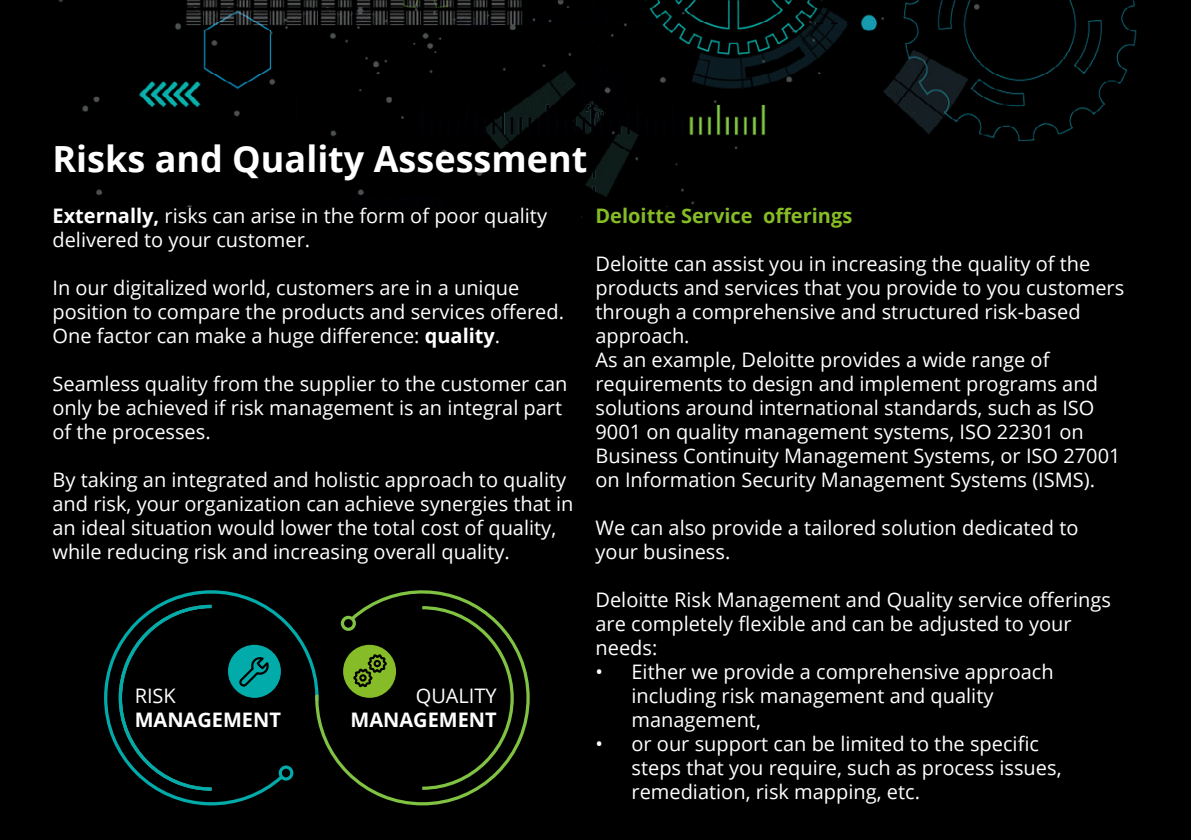
<style>
.page{position:relative;width:1191px;height:840px;background:#fff}
.page>*{position:absolute;margin:0;border:0;box-sizing:border-box;transform-origin:0 0}
.t1{font:700 36px "Open Sans";color:#fff}
.t2{font:20px/24px "Open Sans";color:#fff}
.t3{font:700 20px "Open Sans";color:#86bc25}
.t4{font:700 20px "Open Sans";color:#fff}
.s1{font-weight:700}
</style>
<div class="page">
<img style="left:0;top:0;width:1191px;height:218px">
<div style="left:0;top:218px;width:1191px;height:621px;background:#000"></div>
<div style="left:595px;top:207px;width:529px;height:592px;background:#000"></div>
<div style="left:52px;top:207px;width:529px;height:366px;background:#000"></div>
<svg style="left:104px;top:590px;width:211px;height:215px"></svg>
<svg style="left:279px;top:765px;width:14px;height:15px"></svg>
<svg style="left:315px;top:590px;width:215px;height:215px"></svg>
<svg style="left:341px;top:615px;width:15px;height:15px"></svg>
<svg style="left:228px;top:644px;width:53px;height:53px"></svg>
<svg style="left:343px;top:644px;width:53px;height:53px"></svg>
<h1 class="t1" style="left:52px;top:134px;width:536px">Risks and Quality Assessment</h1>
<p class="t2" style="left:52px;top:203px;width:496px"><span class="s1">Externally,</span> risks can arise in the form of poor quality delivered to your customer.</p>
<p class="t2" style="left:52px;top:275px;width:513px">In our digitalized world, customers are in a unique position to compare the products and services offered.<br>One factor can make a huge difference: <span class="s1">quality</span>.</p>
<p class="t2" style="left:52px;top:371px;width:516px">Seamless quality from the supplier to the customer can only be achieved if risk management is an integral part of the processes.</p>
<p class="t2" style="left:52px;top:467px;width:522px">By taking an integrated and holistic approach to quality and risk, your organization can achieve synergies that in an ideal situation would lower the total cost of quality, while reducing risk and increasing overall quality.</p>
<p class="t2" style="left:135px;top:682px;width:43px">RISK</p>
<p class="t4" style="left:135px;top:705px;width:148px">MANAGEMENT</p>
<p class="t2" style="left:416px;top:682px;width:83px">QUALITY</p>
<p class="t4" style="left:350px;top:705px;width:148px">MANAGEMENT</p>
<p class="t3" style="left:595px;top:201px;width:258px">Deloitte Service offerings</p>
<p class="t2" style="left:595px;top:251px;width:530px">Deloitte can assist you in increasing the quality of the products and services that you provide to you customers through a comprehensive and structured risk-based approach.<br>As an example, Deloitte provides a wide range of requirements to design and implement programs and solutions around international standards, such as ISO 9001 on quality management systems, ISO 22301 on Business Continuity Management Systems, or ISO 27001 on Information Security Management Systems (ISMS).</p>
<p class="t2" style="left:595px;top:515px;width:484px">We can also provide a tailored solution dedicated to your business.</p>
<p class="t2" style="left:595px;top:587px;width:517px">Deloitte Risk Management and Quality service offerings are completely flexible and can be adjusted to your needs:</p>
<p class="t2" style="left:631px;top:659px;width:424px;text-indent:-36px">• Either we provide a comprehensive approach including risk management and quality management,</p>
<p class="t2" style="left:631px;top:731px;width:431px;text-indent:-36px">• or our support can be limited to the specific steps that you require, such as process issues, remediation, risk mapping, etc.</p>
</div>
